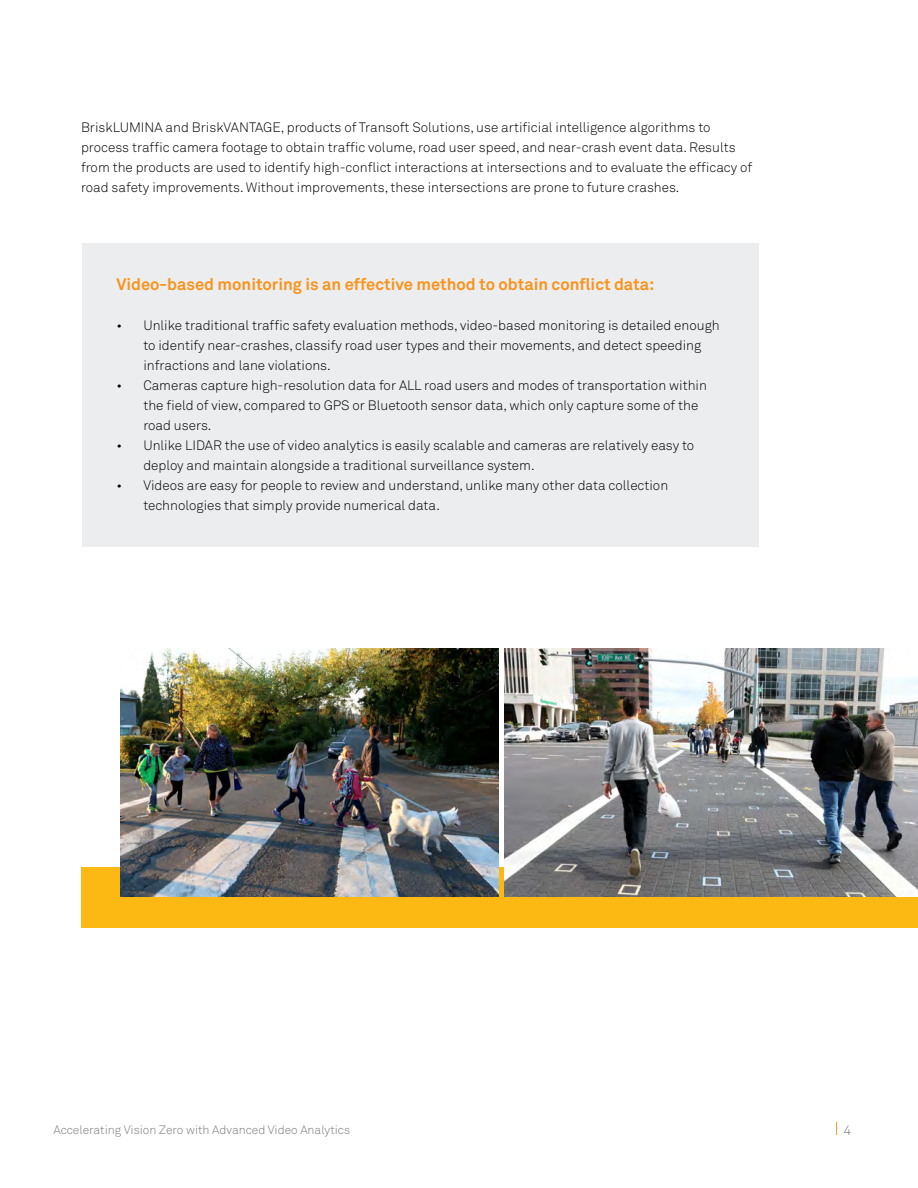
<style>
.page{position:relative;width:918px;height:1188px;background:#fff}
.page>*{position:absolute;margin:0;border:0;box-sizing:border-box;transform-origin:0 0}
.t1{font:700 16.5px "Akkurat Pro";color:#f7941e}
.t2{font:300 13.5px/20px "Akkurat Pro";color:#000}
.t3{font:300 13.5px "Akkurat Pro";color:#797d7b}
.t4{font:300 12px "Akkurat Pro";color:#797d7b}
</style>
<div class="page">
<svg style="left:836px;top:1122px;width:1px;height:13px"></svg>
<div style="left:81px;top:867px;width:837px;height:60px;background:#fdb913"></div>
<div style="left:82px;top:243px;width:676px;height:303px;background:#ecedee"></div>
<img style="left:505px;top:648px;width:413px;height:249px">
<img style="left:121px;top:648px;width:378px;height:249px">
<p class="t2" style="left:81px;top:117px;width:673px">BriskLUMINA and BriskVANTAGE, products of Transoft Solutions, use artificial intelligence algorithms to process traffic camera footage to obtain traffic volume, road user speed, and near-crash event data. Results from the products are used to identify high-conflict interactions at intersections and to evaluate the efficacy of road safety improvements. Without improvements, these intersections are prone to future crashes.</p>
<p class="t1" style="left:116px;top:274px;width:540px">Video-based monitoring is an effective method to obtain conflict data:</p>
<p class="t2" style="left:143px;top:315px;width:578px;text-indent:-27px">• Unlike traditional traffic safety evaluation methods, video-based monitoring is detailed enough to identify near-crashes, classify road user types and their movements, and detect speeding infractions and lane violations.</p>
<p class="t2" style="left:143px;top:375px;width:565px;text-indent:-27px">• Cameras capture high-resolution data for ALL road users and modes of transportation within the field of view, compared to GPS or Bluetooth sensor data, which only capture some of the road users.</p>
<p class="t2" style="left:143px;top:435px;width:553px;text-indent:-27px">• Unlike LIDAR the use of video analytics is easily scalable and cameras are relatively easy to deploy and maintain alongside a traditional surveillance system.</p>
<p class="t2" style="left:143px;top:475px;width:526px;text-indent:-27px">• Videos are easy for people to review and understand, unlike many other data collection technologies that simply provide numerical data.</p>
<p class="t4" style="left:53px;top:1122px;width:298px">Accelerating Vision Zero with Advanced Video Analytics</p>
<p class="t3" style="left:843px;top:1122px;width:9px">4</p>
</div>
